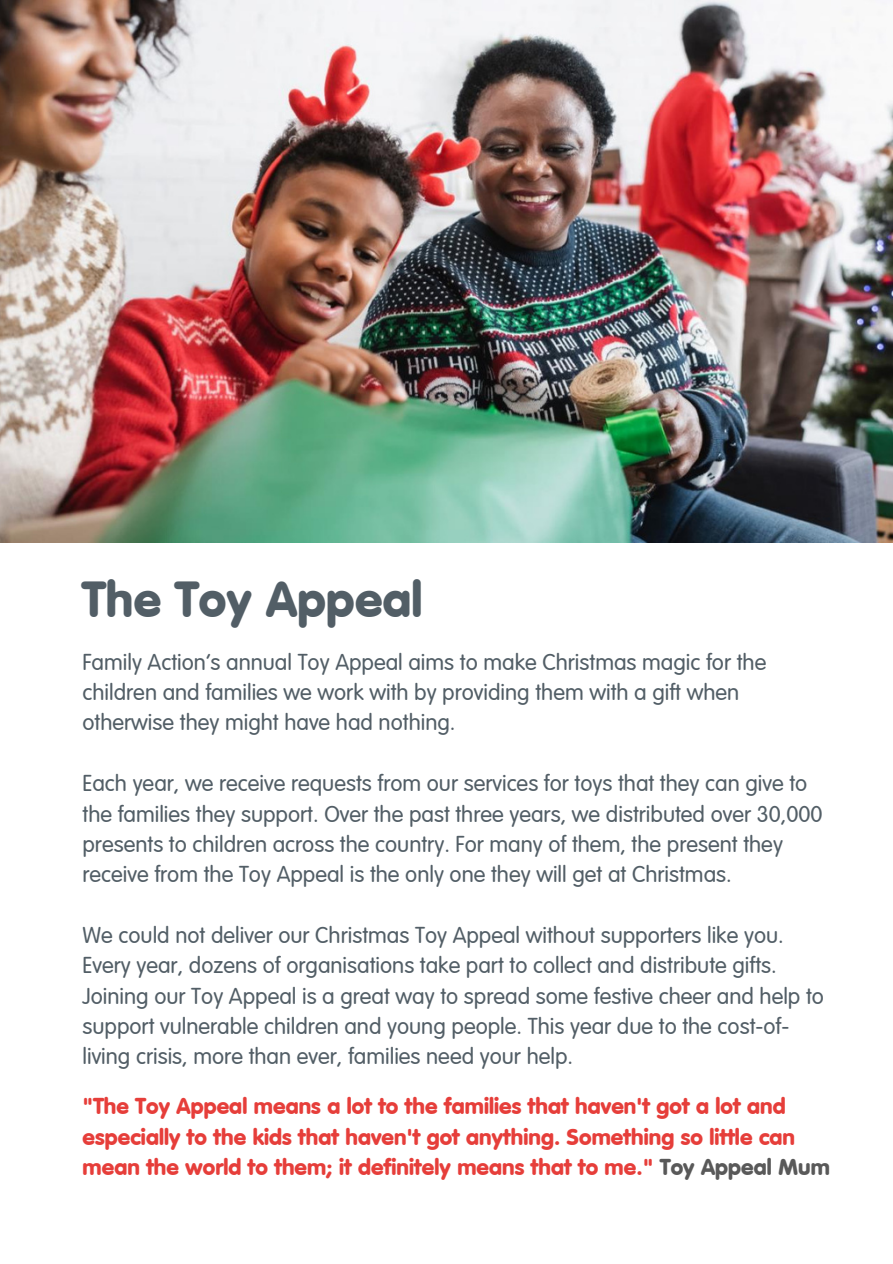
<style>
.page{position:relative;width:893px;height:1264px;background:#fff}
.page>*{position:absolute;margin:0;border:0;box-sizing:border-box;transform-origin:0 0}
.t1{font:900 49.5px "VAG Rounded";letter-spacing:.005em;color:#525e66}
.t2{font:300 22.5px/30.3px "VAG Rounded Std";color:#525e66}
.t3{font:900 22.5px/30.3px "VAG Rounded";letter-spacing:.005em;color:#e63e3a}
.s1{color:#595959}
</style>
<div class="page">
<img style="left:0;top:0;width:892px;height:542px">
<p class="t1" style="left:82px;top:569px;width:341px">The Toy Appeal</p>
<p class="t2" style="left:82px;top:648px;width:685px">Family Action’s annual Toy Appeal aims to make Christmas magic for the children and families we work with by providing them with a gift when otherwise they might have had nothing.</p>
<p class="t2" style="left:82px;top:770px;width:726px">Each year, we receive requests from our services for toys that they can give to</p>
<p class="t2" style="left:82px;top:800px;width:741px">the families they support. Over the past three years, we distributed over 30,000</p>
<p class="t2" style="left:82px;top:830px;width:702px">presents to children across the country. For many of them, the present they</p>
<p class="t2" style="left:82px;top:861px;width:650px">receive from the Toy Appeal is the only one they will get at Christmas.</p>
<p class="t2" style="left:82px;top:921px;width:743px">We could not deliver our Christmas Toy Appeal without supporters like you.<br>Every year, dozens of organisations take part to collect and distribute gifts.<br>Joining our Toy Appeal is a great way to spread some festive cheer and help to</p>
<p class="t2" style="left:82px;top:1012px;width:708px">support vulnerable children and young people. This year due to the cost-of&shy;living crisis, more than ever, families need your help.</p>
<p class="t3" style="left:82px;top:1091px;width:704px">"The Toy Appeal means a lot to the families that haven't got a lot and</p>
<p class="t3" style="left:82px;top:1122px;width:748px">especially to the kids that haven't got anything. Something so little can mean the world to them; it definitely means that to me." <span class="s1">Toy Appeal Mum</span></p>
</div>
